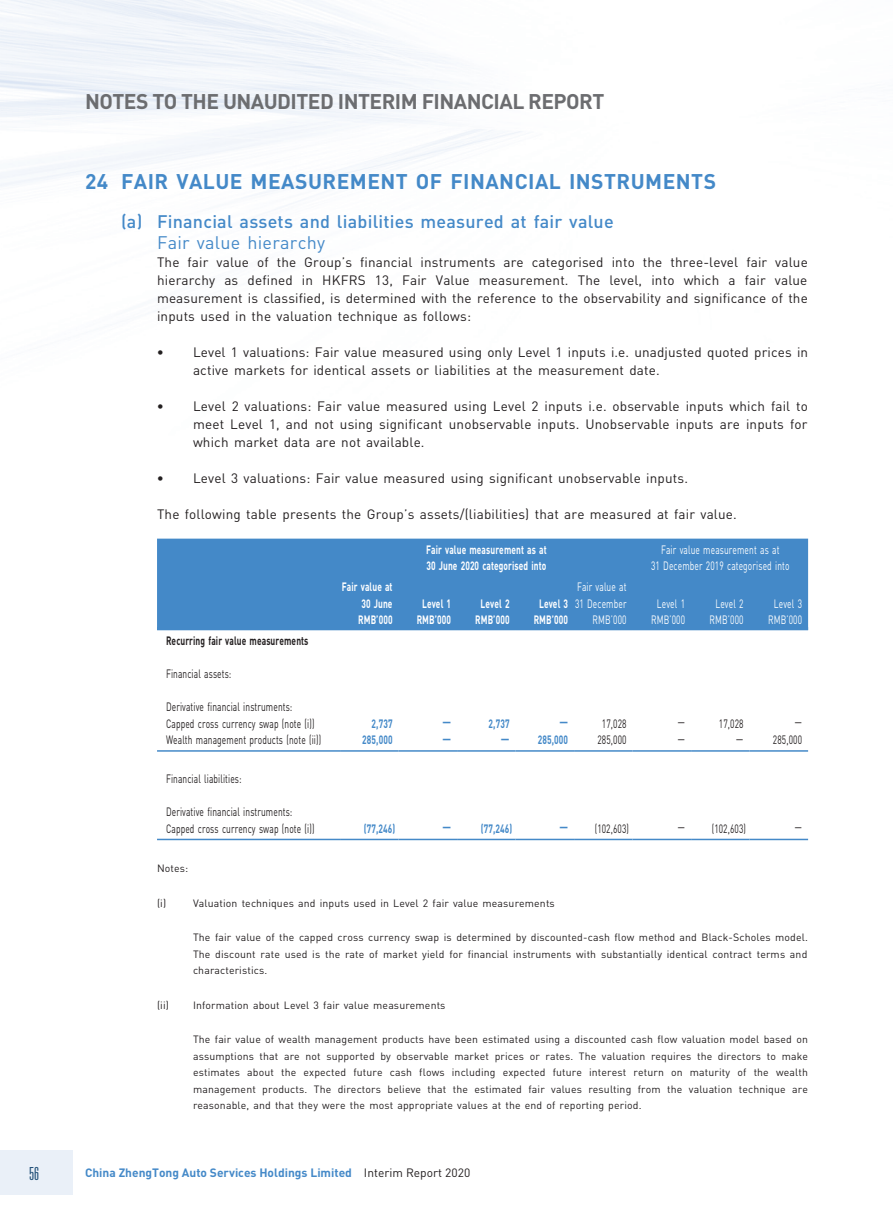
<style>
.page{position:relative;width:893px;height:1212px;background:#fff}
.page>*{position:absolute;margin:0;border:0;box-sizing:border-box;transform-origin:0 0}
._03_H1{font:700 21px "DIN Pro";letter-spacing:.02em;color:#4489c8}
.t1{font:700 21px "DIN Pro";letter-spacing:-.025em;color:#6c6d70}
._04___H2{font:500 18px "DIN Pro";letter-spacing:.01em;color:#4489c8}
._05_____H3{font:18px "DIN Pro";letter-spacing:.01em;color:#4489c8}
.t2{font:300 ultra-condensed 18px "Univers LT Std";color:#225179}
._09_______IN4{font:13.5px/18px "DIN Pro";letter-spacing:.01em;color:#231f20}
._13_____P4{font:13.5px/18px "DIN Pro";letter-spacing:.01em;color:#231f20;text-align:justify}
._15_Table_Stub{font:12px "DIN Pro";letter-spacing:.01em;color:#231f20;scale:.7 1}
._01_Body_Text{font:12px/16.5px "DIN Pro";letter-spacing:.01em;color:#fff;text-align:center;scale:.7 1}
._01_Body_Text-2{font:700 12px/16.5px "DIN Pro";letter-spacing:.01em;color:#fff;scale:.7 1}
._01_Body_Text-3{font:700 12px "DIN Pro";color:#4489c8}
._01_Body_Text-4{font:12px "DIN Pro";letter-spacing:.01em;color:#231f20;scale:.7 1}
._01_Body_Text-5{font:700 12px "DIN Pro";color:#4489c8;scale:.7 1}
._15_Table_Stub-2{font:700 12px "DIN Pro";letter-spacing:.01em;color:#231f20;scale:.7 1}
._28_______P6__Note{font:10.5px/16.5px "DIN Pro";letter-spacing:.01em;color:#231f20;text-align:justify}
._23_______IN4__Note{font:10.5px "DIN Pro";letter-spacing:.01em;color:#231f20}
.s1{font-weight:400;color:#231f20}
</style>
<div class="page">
<div style="left:0;top:1150px;width:72px;height:45px;background:#eaf0f8"></div>
<div style="left:157px;top:539px;width:651px;height:88px;background:#4489c8"></div>
<hr style="left:157px;top:627px;width:183px;height:3px;background:#4489c8">
<hr style="left:340px;top:627px;width:59px;height:3px;background:#4489c8">
<hr style="left:399px;top:627px;width:58px;height:3px;background:#4489c8">
<hr style="left:457px;top:627px;width:59px;height:3px;background:#4489c8">
<hr style="left:516px;top:627px;width:58px;height:3px;background:#4489c8">
<hr style="left:574px;top:627px;width:59px;height:3px;background:#4489c8">
<hr style="left:633px;top:627px;width:58px;height:3px;background:#4489c8">
<hr style="left:691px;top:627px;width:59px;height:3px;background:#4489c8">
<hr style="left:750px;top:627px;width:58px;height:3px;background:#4489c8">
<hr style="left:157px;top:750px;width:183px;height:2px;background:#4489c8">
<hr style="left:340px;top:750px;width:59px;height:2px;background:#4489c8">
<hr style="left:399px;top:750px;width:58px;height:2px;background:#4489c8">
<hr style="left:457px;top:750px;width:59px;height:2px;background:#4489c8">
<hr style="left:516px;top:750px;width:58px;height:2px;background:#4489c8">
<hr style="left:574px;top:750px;width:59px;height:2px;background:#4489c8">
<hr style="left:633px;top:750px;width:58px;height:2px;background:#4489c8">
<hr style="left:691px;top:750px;width:59px;height:2px;background:#4489c8">
<hr style="left:750px;top:750px;width:58px;height:2px;background:#4489c8">
<hr style="left:157px;top:839px;width:183px;height:1px;background:#4489c8">
<hr style="left:340px;top:839px;width:59px;height:1px;background:#4489c8">
<hr style="left:399px;top:839px;width:58px;height:1px;background:#4489c8">
<hr style="left:457px;top:839px;width:59px;height:1px;background:#4489c8">
<hr style="left:516px;top:839px;width:58px;height:1px;background:#4489c8">
<hr style="left:574px;top:839px;width:59px;height:1px;background:#4489c8">
<hr style="left:633px;top:839px;width:58px;height:1px;background:#4489c8">
<hr style="left:691px;top:839px;width:59px;height:1px;background:#4489c8">
<hr style="left:750px;top:839px;width:58px;height:1px;background:#4489c8">
<h1 class="t1" style="left:85px;top:87px;width:521px">NOTES TO THE UNAUDITED INTERIM FINANCIAL REPORT</h1>
<p class="_03_H1" style="left:85px;top:167px;width:633px">24 FAIR VALUE MEASUREMENT OF FINANCIAL INSTRUMENTS</p>
<p class="_04___H2" style="left:121px;top:209px;width:494px">(a) Financial assets and liabilities measured at fair value</p>
<p class="_05_____H3" style="left:157px;top:230px;width:170px">Fair value hierarchy</p>
<p class="_13_____P4" style="left:157px;top:252px;width:652px">The fair value of the Group’s financial instruments are categorised into the three-level fair value hierarchy as defined in HKFRS 13, Fair Value measurement. The level, into which a fair value measurement is classified, is determined with the reference to the observability and significance of the inputs used in the valuation technique as follows:</p>
<p class="_09_______IN4" style="left:193px;top:342px;width:617px;text-indent:-36px">• Level 1 valuations: Fair value measured using only Level 1 inputs i.e. unadjusted quoted prices in active markets for identical assets or liabilities at the measurement date.</p>
<p class="_09_______IN4" style="left:193px;top:396px;width:616px;text-align:justify;text-indent:-36px">• Level 2 valuations: Fair value measured using Level 2 inputs i.e. observable inputs which fail to meet Level 1, and not using significant unobservable inputs. Unobservable inputs are inputs for which market data are not available.</p>
<p class="_09_______IN4" style="left:157px;top:468px;width:533px">• Level 3 valuations: Fair value measured using significant unobservable inputs.</p>
<p class="_13_____P4" style="left:157px;top:504px;width:581px">The following table presents the Group’s assets/(liabilities) that are measured at fair value.</p>
<p class="_01_Body_Text-2" style="left:426px;top:540px;width:174px">Fair value measurement as at<br>30 June 2020 categorised into</p>
<p class="_01_Body_Text" style="left:651px;top:540px;width:199px">Fair value measurement as at<br>31 December 2019 categorised into</p>
<p class="_01_Body_Text-2" style="left:342px;top:578px;width:74px;text-align:right">Fair value at<br>30 June</p>
<p class="_01_Body_Text" style="left:575px;top:578px;width:75px;text-align:left">Fair value at<br>31 December</p>
<p class="_01_Body_Text" style="left:657px;top:594px;width:42px">Level 1</p>
<p class="_01_Body_Text" style="left:715px;top:594px;width:42px">Level 2</p>
<p class="_01_Body_Text" style="left:774px;top:594px;width:42px">Level 3</p>
<p class="_01_Body_Text-2" style="left:422px;top:594px;width:43px">Level 1</p>
<p class="_01_Body_Text-2" style="left:481px;top:594px;width:43px">Level 2</p>
<p class="_01_Body_Text-2" style="left:539px;top:594px;width:43px">Level 3</p>
<p class="_01_Body_Text-2" style="left:358px;top:611px;width:51px">RMB’000</p>
<p class="_01_Body_Text-2" style="left:417px;top:611px;width:51px">RMB’000</p>
<p class="_01_Body_Text-2" style="left:475px;top:611px;width:51px">RMB’000</p>
<p class="_01_Body_Text-2" style="left:534px;top:611px;width:51px">RMB’000</p>
<p class="_01_Body_Text" style="left:593px;top:611px;width:50px">RMB’000</p>
<p class="_01_Body_Text" style="left:651px;top:611px;width:50px">RMB’000</p>
<p class="_01_Body_Text" style="left:710px;top:611px;width:50px">RMB’000</p>
<p class="_01_Body_Text" style="left:768px;top:611px;width:50px">RMB’000</p>
<p class="_15_Table_Stub-2" style="left:166px;top:633px;width:205px">Recurring fair value measurements</p>
<p class="_15_Table_Stub" style="left:166px;top:666px;width:95px">Financial assets:</p>
<p class="_15_Table_Stub" style="left:166px;top:699px;width:182px">Derivative financial instruments:</p>
<p class="_15_Table_Stub" style="left:166px;top:715px;width:214px">Capped cross currency swap (note (i))</p>
<p class="_01_Body_Text-5" style="left:372px;top:715px;width:31px">2,737</p>
<p class="_01_Body_Text-5" style="left:442px;top:714px;width:14px">—</p>
<p class="_01_Body_Text-5" style="left:489px;top:715px;width:31px">2,737</p>
<p class="_01_Body_Text-5" style="left:559px;top:714px;width:14px">—</p>
<p class="_01_Body_Text-4" style="left:602px;top:715px;width:37px">17,028</p>
<p class="_01_Body_Text-4" style="left:677px;top:714px;width:12px">—</p>
<p class="_01_Body_Text-4" style="left:719px;top:715px;width:37px">17,028</p>
<p class="_01_Body_Text-4" style="left:794px;top:714px;width:12px">—</p>
<p class="_15_Table_Stub" style="left:166px;top:732px;width:223px">Wealth management products (note (ii))</p>
<p class="_01_Body_Text-5" style="left:362px;top:732px;width:45px">285,000</p>
<p class="_01_Body_Text-5" style="left:442px;top:730px;width:14px">—</p>
<p class="_01_Body_Text-5" style="left:501px;top:730px;width:14px">—</p>
<p class="_01_Body_Text-5" style="left:538px;top:732px;width:45px">285,000</p>
<p class="_01_Body_Text-4" style="left:597px;top:732px;width:43px">285,000</p>
<p class="_01_Body_Text-4" style="left:677px;top:730px;width:12px">—</p>
<p class="_01_Body_Text-4" style="left:736px;top:730px;width:12px">—</p>
<p class="_01_Body_Text-4" style="left:773px;top:732px;width:43px">285,000</p>
<p class="_15_Table_Stub" style="left:166px;top:771px;width:110px">Financial liabilities:</p>
<p class="_15_Table_Stub" style="left:166px;top:804px;width:182px">Derivative financial instruments:</p>
<p class="_15_Table_Stub" style="left:166px;top:820px;width:214px">Capped cross currency swap (note (i))</p>
<p class="_01_Body_Text-5" style="left:364px;top:820px;width:46px">(77,246)</p>
<p class="_01_Body_Text-5" style="left:442px;top:819px;width:14px">—</p>
<p class="_01_Body_Text-5" style="left:481px;top:820px;width:46px">(77,246)</p>
<p class="_01_Body_Text-5" style="left:559px;top:819px;width:14px">—</p>
<p class="_01_Body_Text-4" style="left:595px;top:820px;width:51px">(102,603)</p>
<p class="_01_Body_Text-4" style="left:677px;top:819px;width:12px">—</p>
<p class="_01_Body_Text-4" style="left:712px;top:820px;width:51px">(102,603)</p>
<p class="_01_Body_Text-4" style="left:794px;top:819px;width:12px">—</p>
<p class="_23_______IN4__Note" style="left:157px;top:861px;width:33px">Notes:</p>
<p class="_23_______IN4__Note" style="left:157px;top:895px;width:11px">(i)</p>
<p class="_23_______IN4__Note" style="left:193px;top:895px;width:363px">Valuation techniques and inputs used in Level 2 fair value measurements</p>
<p class="_28_______P6__Note" style="left:193px;top:928px;width:616px">The fair value of the capped cross currency swap is determined by discounted-cash flow method and Black-Scholes model.<br>The discount rate used is the rate of market yield for financial instruments with substantially identical contract terms and characteristics.</p>
<p class="_23_______IN4__Note" style="left:157px;top:997px;width:13px">(ii)</p>
<p class="_23_______IN4__Note" style="left:193px;top:997px;width:254px">Information about Level 3 fair value measurements</p>
<p class="_28_______P6__Note" style="left:193px;top:1030px;width:616px">The fair value of wealth management products have been estimated using a discounted cash flow valuation model based on assumptions that are not supported by observable market prices or rates. The valuation requires the directors to make estimates about the expected future cash flows including expected future interest return on maturity of the wealth management products. The directors believe that the estimated fair values resulting from the valuation technique are reasonable, and that they were the most appropriate values at the end of reporting period.</p>
<h2 class="t2" style="left:29px;top:1164px;width:11px">56</h2>
<p class="_01_Body_Text-3" style="left:85px;top:1164px;width:387px">China ZhengTong Auto Services Holdings Limited <span class="s1">Interim Report 2020</span></p>
</div>
